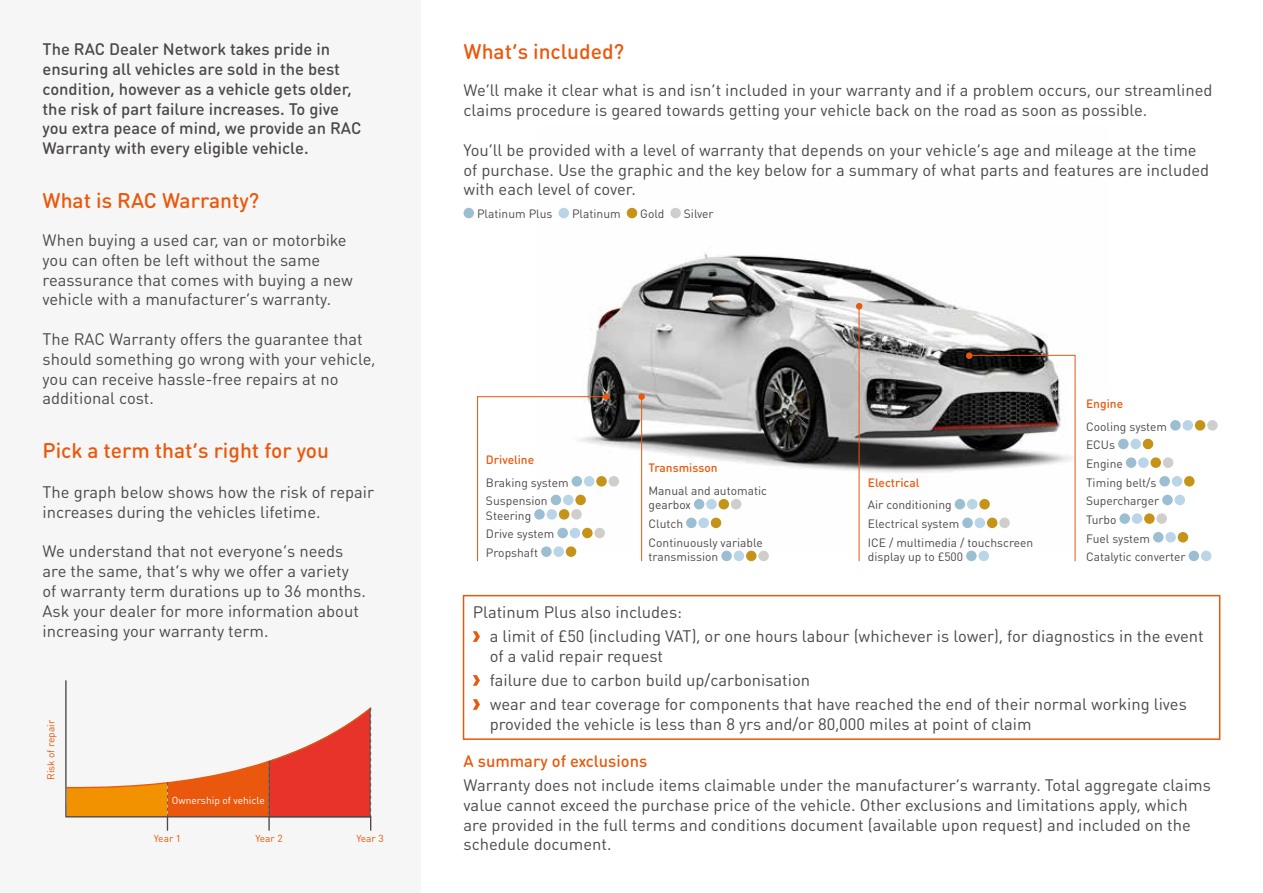
<style>
.page{position:relative;width:1263px;height:893px;background:#fff}
.page>*{position:absolute;margin:0;border:0;box-sizing:border-box;transform-origin:0 0}
.t1{font:500 21px "DIN Round OT";color:#ea580c}
.t2{font:16.5px/19.8px "DIN Round OT";color:#4d484a}
.t3{font:500 16.5px/19.8px "DIN Round OT";color:#4d484a}
.t4{font:500 16.5px "DIN Round OT";color:#ea580c}
.t5{font:12px/18.6px "DIN Round OT";color:#4d484a}
.t6{font:500 12px "DIN Round OT";color:#ea580c}
.t7{font:10.2px "DIN Round OT";color:#ea580c}
.t8{font:10.2px "DIN Round OT";color:#fff}
</style>
<div class="page">
<div style="left:0;top:0;width:421px;height:893px;background:#f6f6f6"></div>
<img style="left:559px;top:207px;width:517px;height:346px">
<div style="left:463px;top:208px;width:11px;height:10px;background:#9bbed1;border-radius:50%"></div>
<div style="left:558px;top:208px;width:11px;height:10px;background:#b8d5e6;border-radius:50%"></div>
<div style="left:627px;top:208px;width:10px;height:10px;background:#c59317;border-radius:50%"></div>
<div style="left:670px;top:208px;width:11px;height:10px;background:#cfcecd;border-radius:50%"></div>
<div style="left:609px;top:476px;width:10px;height:11px;background:#cfceca;border-radius:50%"></div>
<div style="left:955px;top:499px;width:10px;height:10px;background:#9bbed2;border-radius:50%"></div>
<div style="left:962px;top:518px;width:11px;height:10px;background:#9bbed2;border-radius:50%"></div>
<div style="left:966px;top:551px;width:11px;height:10px;background:#9bbed2;border-radius:50%"></div>
<div style="left:694px;top:499px;width:10px;height:10px;background:#9bbed2;border-radius:50%"></div>
<div style="left:706px;top:499px;width:11px;height:10px;background:#b9d5e7;border-radius:50%"></div>
<div style="left:718px;top:499px;width:11px;height:10px;background:#c59317;border-radius:50%"></div>
<div style="left:731px;top:499px;width:10px;height:10px;background:#cfceca;border-radius:50%"></div>
<div style="left:686px;top:518px;width:11px;height:10px;background:#9bbed2;border-radius:50%"></div>
<div style="left:698px;top:518px;width:11px;height:10px;background:#b9d5e7;border-radius:50%"></div>
<div style="left:711px;top:518px;width:10px;height:10px;background:#c59317;border-radius:50%"></div>
<div style="left:721px;top:551px;width:11px;height:10px;background:#9bbed2;border-radius:50%"></div>
<div style="left:734px;top:551px;width:10px;height:10px;background:#b9d5e7;border-radius:50%"></div>
<div style="left:746px;top:551px;width:10px;height:10px;background:#c59317;border-radius:50%"></div>
<div style="left:758px;top:551px;width:11px;height:10px;background:#cfceca;border-radius:50%"></div>
<div style="left:1170px;top:420px;width:11px;height:11px;background:#9bbed2;border-radius:50%"></div>
<div style="left:1182px;top:420px;width:11px;height:11px;background:#b9d5e7;border-radius:50%"></div>
<div style="left:1195px;top:420px;width:10px;height:11px;background:#c59317;border-radius:50%"></div>
<div style="left:1207px;top:420px;width:11px;height:11px;background:#cfceca;border-radius:50%"></div>
<div style="left:1118px;top:439px;width:10px;height:10px;background:#9bbed2;border-radius:50%"></div>
<div style="left:1130px;top:439px;width:11px;height:10px;background:#b9d5e7;border-radius:50%"></div>
<div style="left:1143px;top:439px;width:10px;height:10px;background:#c59317;border-radius:50%"></div>
<div style="left:1126px;top:457px;width:10px;height:11px;background:#9bbed2;border-radius:50%"></div>
<div style="left:1138px;top:457px;width:11px;height:11px;background:#b9d5e7;border-radius:50%"></div>
<div style="left:1150px;top:457px;width:11px;height:11px;background:#c59317;border-radius:50%"></div>
<div style="left:1163px;top:457px;width:10px;height:11px;background:#cfceca;border-radius:50%"></div>
<div style="left:1159px;top:476px;width:11px;height:11px;background:#9bbed2;border-radius:50%"></div>
<div style="left:1172px;top:476px;width:10px;height:11px;background:#b9d5e7;border-radius:50%"></div>
<div style="left:1184px;top:476px;width:10px;height:11px;background:#c59317;border-radius:50%"></div>
<div style="left:1162px;top:495px;width:11px;height:10px;background:#9bbed2;border-radius:50%"></div>
<div style="left:1174px;top:495px;width:11px;height:10px;background:#b9d5e7;border-radius:50%"></div>
<div style="left:1119px;top:513px;width:11px;height:11px;background:#9bbed2;border-radius:50%"></div>
<div style="left:1132px;top:513px;width:10px;height:11px;background:#b9d5e7;border-radius:50%"></div>
<div style="left:1144px;top:513px;width:11px;height:11px;background:#c59317;border-radius:50%"></div>
<div style="left:1156px;top:513px;width:11px;height:11px;background:#cfceca;border-radius:50%"></div>
<div style="left:1153px;top:532px;width:10px;height:10px;background:#9bbed2;border-radius:50%"></div>
<div style="left:1165px;top:532px;width:11px;height:10px;background:#b9d5e7;border-radius:50%"></div>
<div style="left:1178px;top:532px;width:10px;height:10px;background:#c59317;border-radius:50%"></div>
<div style="left:1188px;top:551px;width:11px;height:10px;background:#9bbed2;border-radius:50%"></div>
<div style="left:1201px;top:551px;width:10px;height:10px;background:#b9d5e7;border-radius:50%"></div>
<svg style="left:477px;top:396px;width:130px;height:166px"></svg>
<div style="left:603px;top:393px;width:7px;height:7px;background:#ea580c;border-radius:50%"></div>
<hr style="left:859px;top:309px;width:1px;height:252px;background:#ea580c">
<svg style="left:856px;top:303px;width:6px;height:6px"></svg>
<svg style="left:968px;top:355px;width:108px;height:207px"></svg>
<div style="left:966px;top:352px;width:6px;height:7px;background:#ea580c;border-radius:50%"></div>
<hr style="left:641px;top:397px;width:1px;height:164px;background:#ea580c">
<div style="left:638px;top:393px;width:7px;height:7px;background:#ea580c;border-radius:50%"></div>
<svg style="left:473px;top:631px;width:7px;height:11px"></svg>
<svg style="left:473px;top:675px;width:7px;height:11px"></svg>
<svg style="left:473px;top:699px;width:7px;height:11px"></svg>
<div style="left:463px;top:595px;width:757px;height:145px;border:2px solid #ea580c"></div>
<svg style="left:65px;top:680px;width:307px;height:150px"></svg>
<p class="t3" style="left:43px;top:39px;width:320px">The RAC Dealer Network takes pride in ensuring all vehicles are sold in the best condition, however as a vehicle gets older, the risk of part failure increases. To give you extra peace of mind, we provide an RAC Warranty with every eligible vehicle.</p>
<p class="t1" style="left:43px;top:187px;width:218px">What is RAC Warranty?</p>
<p class="t2" style="left:43px;top:230px;width:312px">When buying a used car, van or motorbike you can often be left without the same reassurance that comes with buying a new vehicle with a manufacturer’s warranty.</p>
<p class="t2" style="left:43px;top:329px;width:334px">The RAC Warranty offers the guarantee that should something go wrong with your vehicle, you can receive hassle-free repairs at no additional cost.</p>
<p class="t1" style="left:43px;top:437px;width:288px">Pick a term that’s right for you</p>
<p class="t2" style="left:43px;top:482px;width:333px">The graph below shows how the risk of repair increases during the vehicles lifetime.</p>
<p class="t2" style="left:43px;top:541px;width:325px">We understand that not everyone’s needs are the same, that’s why we offer a variety of warranty term durations up to 36 months.<br>Ask your dealer for more information about increasing your warranty term.</p>
<p class="t7" style="left:44px;top:780px;width:62px;rotate:-90deg">Risk of repair</p>
<p class="t8" style="left:172px;top:794px;width:94px">Ownership of vehicle</p>
<p class="t7" style="left:255px;top:832px;width:29px">Year 2</p>
<p class="t7" style="left:356px;top:832px;width:29px">Year 3</p>
<p class="t7" style="left:154px;top:832px;width:29px">Year 1</p>
<p class="t1" style="left:463px;top:38px;width:162px">What’s included?</p>
<p class="t2" style="left:463px;top:80px;width:750px">We’ll make it clear what is and isn’t included in your warranty and if a problem occurs, our streamlined claims procedure is geared towards getting your vehicle back on the road as soon as possible.</p>
<p class="t2" style="left:463px;top:140px;width:747px">You’ll be provided with a level of warranty that depends on your vehicle’s age and mileage at the time of purchase. Use the graphic and the key below for a summary of what parts and features are included with each level of cover.</p>
<p class="t5" style="left:477px;top:204px;width:77px">Platinum Plus</p>
<p class="t5" style="left:572px;top:204px;width:50px">Platinum</p>
<p class="t5" style="left:640px;top:204px;width:26px">Gold</p>
<p class="t5" style="left:684px;top:204px;width:31px">Silver</p>
<p class="t6" style="left:486px;top:452px;width:50px">Driveline</p>
<p class="t5" style="left:486px;top:473px;width:84px">Braking system<br>Suspension</p>
<p class="t5" style="left:486px;top:506px;width:70px">Steering<br>Drive system<br>Propshaft</p>
<p class="t6" style="left:648px;top:460px;width:71px">Transmisson</p>
<p class="t5" style="left:648px;top:483px;width:120px;line-height:14.4px">Manual and automatic gearbox</p>
<p class="t5" style="left:648px;top:514px;width:116px">Clutch<br>Continuously variable</p>
<p class="t5" style="left:648px;top:547px;width:71px">transmission</p>
<p class="t6" style="left:868px;top:475px;width:53px">Electrical</p>
<p class="t5" style="left:868px;top:496px;width:167px">Air conditioning<br>Electrical system<br>ICE / multimedia / touchscreen</p>
<p class="t5" style="left:868px;top:547px;width:97px">display up to £500</p>
<p class="t6" style="left:1086px;top:396px;width:39px">Engine</p>
<p class="t5" style="left:1086px;top:417px;width:101px">Cooling system<br>ECUs<br>Engine<br>Timing belt/s<br>Supercharger<br>Turbo<br>Fuel system<br>Catalytic converter</p>
<p class="t2" style="left:490px;top:600px;width:715px;line-height:24px;text-indent:-17px">Platinum Plus also includes:<br>a limit of £50 (including VAT), or one hours labour (whichever is lower), for diagnostics in the event</p>
<p class="t2" style="left:490px;top:643px;width:699px;line-height:24px">of a valid repair request<br>failure due to carbon build up/carbonisation<br>wear and tear coverage for components that have reached the end of their normal working lives</p>
<p class="t2" style="left:490px;top:713px;width:543px">provided the vehicle is less than 8 yrs and/or 80,000 miles at point of claim</p>
<p class="t4" style="left:463px;top:750px;width:185px">A summary of exclusions</p>
<p class="t2" style="left:463px;top:775px;width:749px">Warranty does not include items claimable under the manufacturer’s warranty. Total aggregate claims value cannot exceed the purchase price of the vehicle. Other exclusions and limitations apply, which are provided in the full terms and conditions document (available upon request) and included on the schedule document.</p>
</div>
